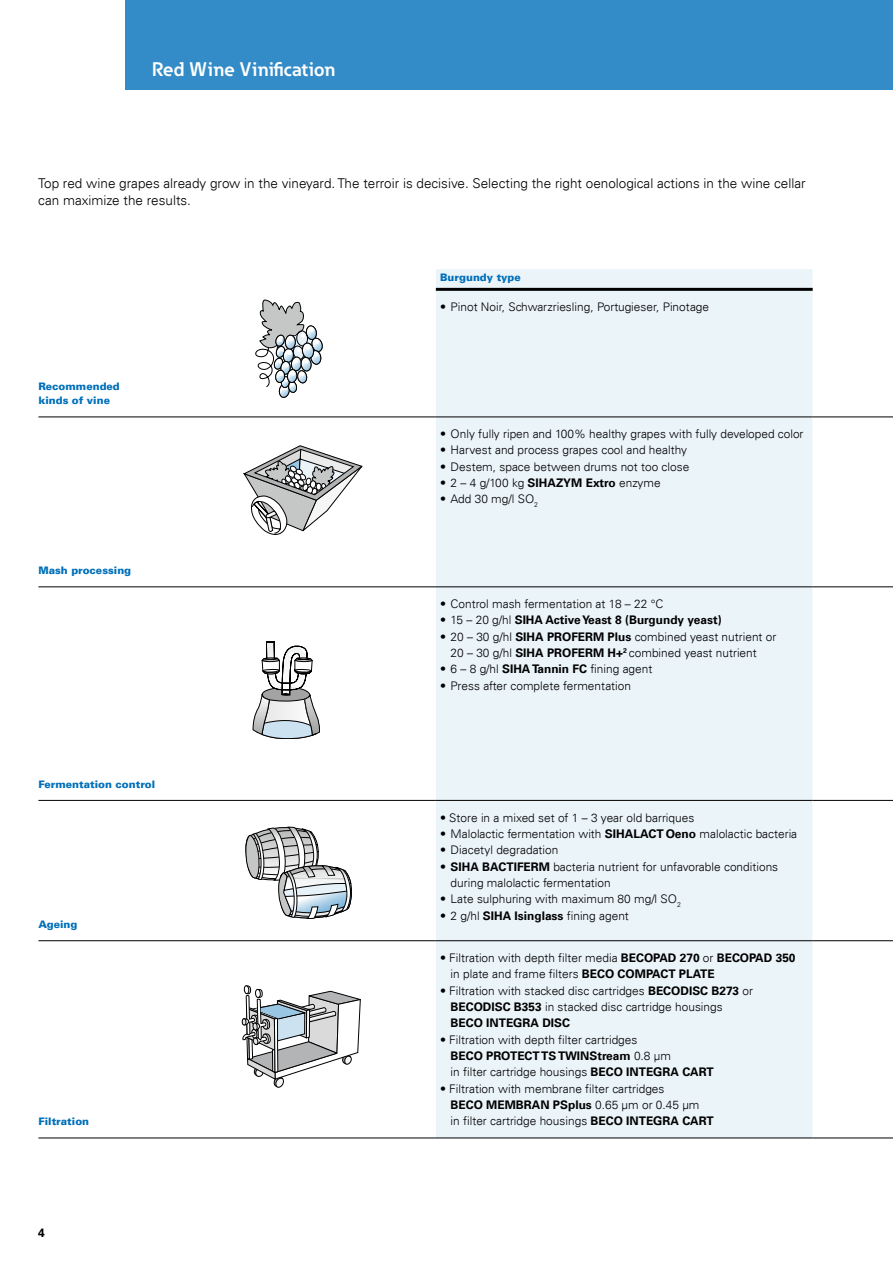
<style>
.page{position:relative;width:893px;height:1263px;background:#fff}
.page>*{position:absolute;margin:0;border:0;box-sizing:border-box;transform-origin:0 0}
.t1{font:700 19.5px "Eaton";color:#fff}
.t2{font:300 13.5px/16.2px "Univers LT";color:#000}
.t3{font:700 12px "Univers LT";color:#000}
.t4{font:300 11.85px/16.4px "Univers LT";color:#000}
.t5{font:700 11.85px "Univers LT";color:#000}
.t6{font:900 10.35px/14.1px "Univers LT";color:#0070ba}
.s1{font-weight:700}
.s2{font-weight:300}
.s3{font-weight:700;font-size:12px}
</style>
<div class="page">
<div style="left:126px;top:0;width:767px;height:89px;background:#338cc8"></div>
<div style="left:436px;top:269px;width:377px;height:868px;background:#ebf4f9"></div>
<svg style="left:813px;top:417px;width:80px;height:525px"></svg>
<hr style="left:436px;top:288px;width:377px;height:3px;background:#000">
<hr style="left:38px;top:416px;width:398px;height:1px;background:#000">
<hr style="left:436px;top:416px;width:377px;height:1px;background:#000">
<hr style="left:813px;top:416px;width:80px;height:1px;background:#000">
<hr style="left:38px;top:586px;width:398px;height:1px;background:#000">
<hr style="left:436px;top:586px;width:377px;height:1px;background:#000">
<hr style="left:813px;top:586px;width:80px;height:1px;background:#000">
<hr style="left:38px;top:800px;width:398px;height:1px;background:#000">
<hr style="left:436px;top:800px;width:377px;height:1px;background:#000">
<hr style="left:813px;top:800px;width:80px;height:1px;background:#000">
<hr style="left:38px;top:940px;width:398px;height:1px;background:#000">
<hr style="left:436px;top:940px;width:377px;height:1px;background:#000">
<hr style="left:813px;top:940px;width:80px;height:1px;background:#000">
<hr style="left:38px;top:1137px;width:398px;height:1px;background:#000">
<hr style="left:436px;top:1137px;width:377px;height:1px;background:#000">
<hr style="left:813px;top:1137px;width:80px;height:1px;background:#000">
<svg style="left:244px;top:445px;width:118px;height:90px"></svg>
<svg style="left:253px;top:641px;width:67px;height:98px"></svg>
<svg style="left:242px;top:985px;width:119px;height:102px"></svg>
<svg style="left:246px;top:827px;width:106px;height:92px"></svg>
<svg style="left:255px;top:300px;width:68px;height:98px"></svg>
<h1 class="t1" style="left:152px;top:57px;width:185px">Red Wine Vinification</h1>
<p class="t2" style="left:38px;top:175px;width:769px">Top red wine grapes already grow in the vineyard. The terroir is decisive. Selecting the right oenological actions in the wine cellar can maximize the results.</p>
<p class="t6" style="left:440px;top:270px;width:82px">Burgundy type</p>
<p class="t6" style="left:38px;top:379px;width:83px">Recommended kinds of vine</p>
<p class="t6" style="left:38px;top:563px;width:94px">Mash processing</p>
<p class="t6" style="left:38px;top:777px;width:118px">Fermentation control</p>
<p class="t6" style="left:38px;top:917px;width:41px">Ageing</p>
<p class="t6" style="left:38px;top:1114px;width:52px">Filtration</p>
<p class="t3" style="left:38px;top:1225px;width:8px">4</p>
<p class="t4" style="left:440px;top:298px;width:271px">• Pinot Noir, Schwarzriesling, Portugieser, Pinotage</p>
<p class="t4" style="left:440px;top:426px;width:365px">• Only fully ripen and 100% healthy grapes with fully developed color</p>
<p class="t4" style="left:440px;top:442px;width:248px">• Harvest and process grapes cool and healthy</p>
<p class="t4" style="left:440px;top:458px;width:251px">• Destem, space between drums not too close</p>
<p class="t4" style="left:440px;top:475px;width:222px">• 2 – 4 g/100 kg <span class="s1">SIHAZYM Extro</span> enzyme</p>
<p class="t4" style="left:440px;top:491px;width:100px">• Add 30 mg/l SO<sub>2</sub></p>
<p class="t4" style="left:440px;top:596px;width:225px">• Control mash fermentation at 18 – 22 °C</p>
<p class="t5" style="left:440px;top:613px;width:283px"><span class="s2">• 15 – 20 g/hl</span> SIHA Active Yeast 8 (Burgundy yeast)</p>
<p class="t4" style="left:451px;top:628px;width:327px;text-indent:-11px">• 20 – 30 g/hl <span class="s1">SIHA PROFERM Plus</span> combined yeast nutrient or<br>20 – 30 g/hl <span class="s1">SIHA PROFERM H+</span><sup>2</sup> combined yeast nutrient</p>
<p class="t4" style="left:440px;top:661px;width:214px">• 6 – 8 g/hl <span class="s1">SIHA Tannin FC</span> fining agent</p>
<p class="t4" style="left:440px;top:677px;width:193px">• Press after complete fermentation</p>
<p class="t4" style="left:440px;top:809px;width:256px">• Store in a mixed set of 1 – 3 year old barriques</p>
<p class="t4" style="left:440px;top:825px;width:359px">• Malolactic fermentation with <span class="s3">SIHALACT Oeno</span> malolactic bacteria</p>
<p class="t4" style="left:440px;top:842px;width:120px">• Diacetyl degradation</p>
<p class="t4" style="left:451px;top:858px;width:329px;text-indent:-11px">• <span class="s1">SIHA BACTIFERM</span> bacteria nutrient for unfavorable conditions during malolactic fermentation</p>
<p class="t4" style="left:440px;top:891px;width:242px">• Late sulphuring with maximum 80 mg/l SO<sub>2</sub></p>
<p class="t4" style="left:440px;top:907px;width:190px">• 2 g/hl <span class="s1">SIHA Isinglass</span> fining agent</p>
<p class="t4" style="left:451px;top:949px;width:346px;text-indent:-11px">• Filtration with depth filter media <span class="s1">BECOPAD 270</span> or <span class="s1">BECOPAD 350 </span>in plate and frame filters <span class="s1">BECO COMPACT PLATE</span></p>
<p class="t4" style="left:451px;top:982px;width:304px;text-indent:-11px">• Filtration with stacked disc cartridges <span class="s1">BECODISC B273</span> or<br><span class="s1">BECODISC B353</span> in stacked disc cartridge housings<br><span class="s1">BECO INTEGRA DISC</span></p>
<p class="t4" style="left:451px;top:1031px;width:265px;text-indent:-11px">• Filtration with depth filter cartridges<br><span class="s1">BECO PROTECT TS TWINStream</span> 0.8 µm<br>in filter cartridge housings <span class="s1">BECO INTEGRA CART</span></p>
<p class="t4" style="left:451px;top:1080px;width:265px;text-indent:-11px">• Filtration with membrane filter cartridges<br><span class="s1">BECO MEMBRAN PSplus</span> 0.65 µm or 0.45 µm<br>in filter cartridge housings <span class="s1">BECO INTEGRA CART</span></p>
</div>
